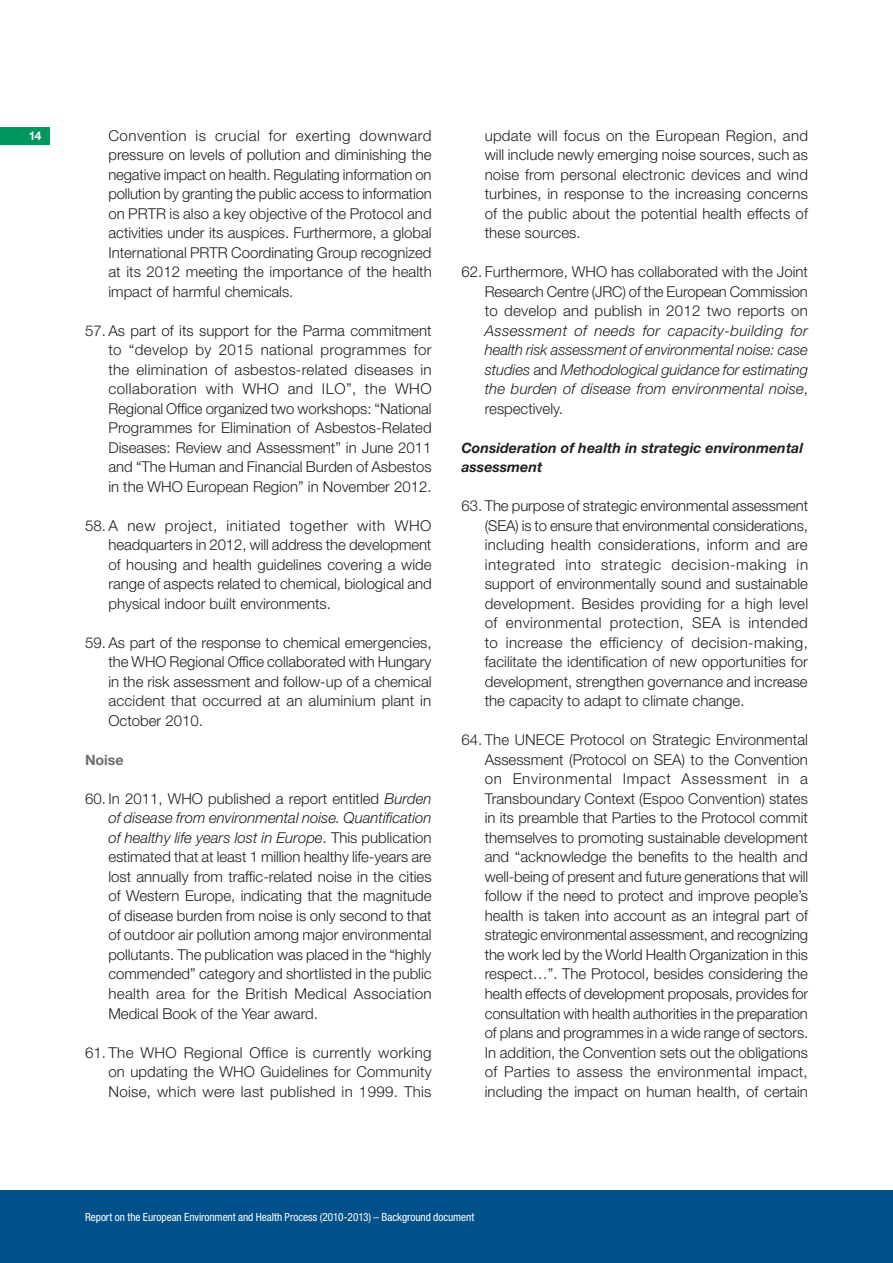
<style>
.page{position:relative;width:893px;height:1263px;background:#fff}
.page>*{position:absolute;margin:0;border:0;box-sizing:border-box;transform-origin:0 0}
.t1{font:300 15px/19.5px "Helvetica Neue LT Std";letter-spacing:.005em;color:#231f20;text-align:justify}
.t2{font:italic 300 15px/19.5px "Helvetica Neue LT Std";letter-spacing:.005em;color:#231f20;text-align:justify}
.t3{font:italic 700 14.25px/19.5px "Helvetica Neue LT Std";color:#231f20}
.t4{font:700 14.25px "Helvetica Neue LT Std";color:#6c6d70}
.t5{font:700 12px "Helvetica Neue LT Std";color:#fff}
.t6{font:condensed 11.25px "Helvetica Neue LT Std";letter-spacing:-.005em;color:#fff}
.s1{font-style:italic}
.s2{font-style:normal}
</style>
<div class="page">
<div style="left:0;top:1191px;width:893px;height:72px;background:#00508a"></div>
<div style="left:0;top:128px;width:50px;height:17px;background:#00965f"></div>
<p class="t5" style="left:29px;top:129px;width:14px">14</p>
<p class="t1" style="left:108px;top:125px;width:325px">Convention is crucial for exerting downward pressure on levels of pollution and diminishing the negative impact on health. Regulating information on pollution by granting the public access to information on PRTR is also a key objective of the Protocol and activities under its auspices. Furthermore, a global International PRTR Coordinating Group recognized at its 2012 meeting the importance of the health impact of harmful chemicals.</p>
<p class="t1" style="left:108px;top:320px;width:325px;text-indent:-23px">57. As part of its support for the Parma commitment to “develop by 2015 national programmes for the elimination of asbestos-related diseases in collaboration with WHO and ILO”, the WHO Regional Office organized two workshops: “National Programmes for Elimination of Asbestos-Related Diseases: Review and Assessment” in June 2011 and “The Human and Financial Burden of Asbestos in the WHO European Region” in November 2012.</p>
<p class="t1" style="left:108px;top:515px;width:325px;text-indent:-23px">58. A new project, initiated together with WHO headquarters in 2012, will address the development of housing and health guidelines covering a wide range of aspects related to chemical, biological and physical indoor built environments.</p>
<p class="t1" style="left:108px;top:632px;width:325px;text-indent:-23px">59. As part of the response to chemical emergencies, the WHO Regional Office collaborated with Hungary in the risk assessment and follow-up of a chemical accident that occurred at an aluminium plant in October 2010.</p>
<p class="t4" style="left:85px;top:751px;width:40px">Noise</p>
<p class="t1" style="left:108px;top:788px;width:325px;text-indent:-23px">60. In 2011, WHO published a report entitled <span class="s1">Burden of disease from environmental noise. Quantification of healthy life years lost in Europe</span>. This publication estimated that at least 1 million healthy life-years are lost annually from traffic-related noise in the cities of Western Europe, indicating that the magnitude of disease burden from noise is only second to that of outdoor air pollution among major environmental pollutants. The publication was placed in the “highly commended” category and shortlisted in the public health area for the British Medical Association Medical Book of the Year award.</p>
<p class="t1" style="left:108px;top:1042px;width:325px;text-indent:-23px">61. The WHO Regional Office is currently working on updating the WHO Guidelines for Community Noise, which were last published in 1999. This</p>
<p class="t1" style="left:485px;top:125px;width:325px">update will focus on the European Region, and will include newly emerging noise sources, such as noise from personal electronic devices and wind turbines, in response to the increasing concerns of the public about the potential health effects of these sources.</p>
<p class="t1" style="left:485px;top:262px;width:325px;text-indent:-23px">62. Furthermore, WHO has collaborated with the Joint Research Centre (JRC) of the European Commission to develop and publish in 2012 two reports on</p>
<p class="t2" style="left:485px;top:321px;width:325px">Assessment of needs for capacity-building for health risk assessment of environmental noise: case studies <span class="s2">and</span> Methodological guidance for estimating the burden of disease from environmental noise<span class="s2">, respectively.</span></p>
<p class="t3" style="left:461px;top:438px;width:343px">Consideration of health in strategic environmental assessment</p>
<p class="t1" style="left:485px;top:496px;width:325px;text-indent:-23px">63. The purpose of strategic environmental assessment (SEA) is to ensure that environmental considerations, including health considerations, inform and are integrated into strategic decision-making in support of environmentally sound and sustainable development. Besides providing for a high level of environmental protection, SEA is intended to increase the efficiency of decision-making, facilitate the identification of new opportunities for development, strengthen governance and increase the capacity to adapt to climate change.</p>
<p class="t1" style="left:485px;top:730px;width:325px;text-indent:-23px">64. The UNECE Protocol on Strategic Environmental Assessment (Protocol on SEA) to the Convention on Environmental Impact Assessment in a Transboundary Context (Espoo Convention) states in its preamble that Parties to the Protocol commit themselves to promoting sustainable development and “acknowledge the benefits to the health and well-being of present and future generations that will follow if the need to protect and improve people’s health is taken into account as an integral part of strategic environmental assessment, and recognizing the work led by the World Health Organization in this respect…”. The Protocol, besides considering the health effects of development proposals, provides for consultation with health authorities in the preparation of plans and programmes in a wide range of sectors.<br>In addition, the Convention sets out the obligations of Parties to assess the environmental impact, including the impact on human health, of certain</p>
<p class="t6" style="left:85px;top:1211px;width:391px">Report on the European Environment and Health Process (2010-2013) – Background document</p>
</div>
